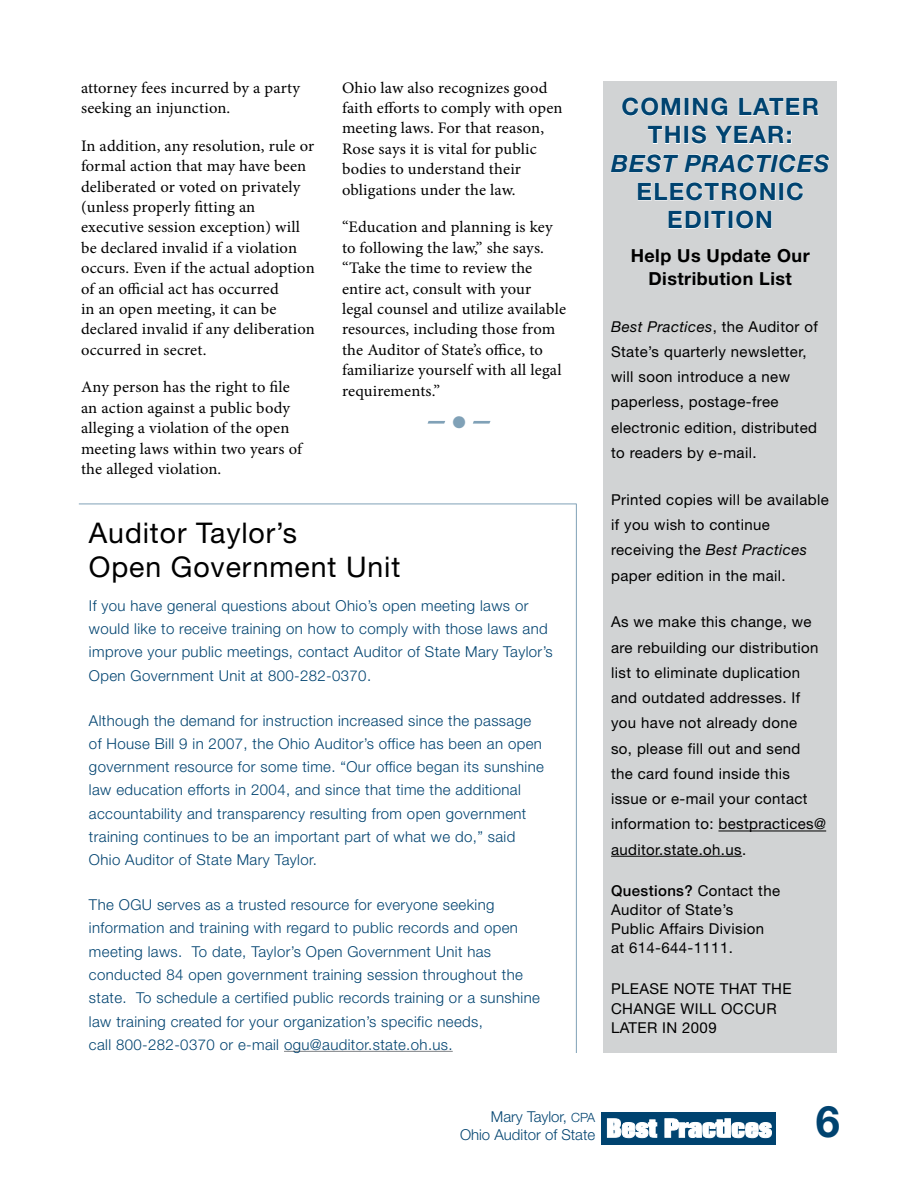
<style>
.page{position:relative;width:918px;height:1188px;background:#fff}
.page>*{position:absolute;margin:0;border:0;box-sizing:border-box;transform-origin:0 0}
.t1{font:48.6px "Minion Pro";color:#80a1b7;scale:1.5 1}
.t2{font:700 43.5px "Helvetica Neue";color:#004370}
.t3{font:28.5px/33.8px "Helvetica Neue";letter-spacing:.03em;color:#000}
.t4{font:700 24px/28.2px "Helvetica Neue";letter-spacing:.05em;color:#004370}
.t5{font:italic 700 24px "Helvetica Neue";letter-spacing:.03em;color:#004370}
.t6{font:700 18px/22.8px "Helvetica Neue";letter-spacing:.025em;color:#000;text-align:center}
.t7{font:16.05px/20.4px "Minion Pro";letter-spacing:.01em;color:#000}
.t8{font:300 15px/23.2px "Helvetica Neue";letter-spacing:.025em;color:#004370}
.t9{font:15px/25.2px "Helvetica Neue";letter-spacing:.025em;color:#000}
.t10{font:300 15px/18px "Helvetica Neue";color:#004370;text-align:right}
.s1{font-size:45px}
.s2{font-style:italic}
.s3{font-weight:500}
.s4{font-size:12.75px}
</style>
<div class="page">
<div style="left:601px;top:1112px;width:175px;height:32px;background:#004370"></div>
<svg style="left:607px;top:1119px;width:165px;height:19px"></svg>
<div style="left:603px;top:81px;width:234px;height:972px;background:#d1d3d4"></div>
<hr style="left:284px;top:1051px;width:169px;height:1px;background:#808285">
<hr style="left:79px;top:504px;width:497px;height:1px;background:#80a1b7">
<hr style="left:576px;top:504px;width:1px;height:549px;background:#80a1b7">
<hr style="left:718px;top:831px;width:108px;height:1px;background:#000">
<hr style="left:611px;top:856px;width:131px;height:1px;background:#000">
<svg style="left:622px;top:97px;width:59px;height:19px"></svg>
<div style="left:684px;top:98px;width:5px;height:18px;border:1px solid #fff"></div>
<svg style="left:692px;top:97px;width:36px;height:19px"></svg>
<svg style="left:739px;top:97px;width:80px;height:19px"></svg>
<svg style="left:610px;top:125px;width:220px;height:48px"></svg>
<svg style="left:637px;top:182px;width:139px;height:19px"></svg>
<div style="left:779px;top:182px;width:5px;height:18px;border:1px solid #fff"></div>
<svg style="left:786px;top:182px;width:18px;height:19px"></svg>
<svg style="left:668px;top:210px;width:34px;height:19px"></svg>
<div style="left:704px;top:211px;width:5px;height:18px;border:1px solid #fff"></div>
<svg style="left:711px;top:210px;width:15px;height:19px"></svg>
<div style="left:728px;top:211px;width:5px;height:18px;border:1px solid #fff"></div>
<svg style="left:736px;top:210px;width:36px;height:19px"></svg>
<p class="t7" style="left:81px;top:77px;width:221px">attorney fees incurred by a party seeking an injunction.</p>
<p class="t7" style="left:81px;top:136px;width:235px">In addition, any resolution, rule or formal action that may have been deliberated or voted on privately (unless properly fitting an executive session exception) will be declared invalid if a violation occurs. Even if the actual adoption of an official act has occurred<br>in an open meeting, it can be declared invalid if any deliberation occurred in secret.</p>
<p class="t7" style="left:81px;top:377px;width:222px">Any person has the right to file an action against a public body alleging a violation of the open meeting laws within two years of the alleged violation.</p>
<p class="t7" style="left:342px;top:77px;width:222px">Ohio law also recognizes good faith efforts to comply with open meeting laws. For that reason,<br>Rose says it is vital for public bodies to understand their obligations under the law.</p>
<p class="t7" style="left:342px;top:217px;width:226px">“Education and planning is key to following the law,” she says. “Take the time to review the entire act, consult with your legal counsel and utilize available resources, including those from the Auditor of State’s office, to familiarize yourself with all legal requirements.”</p>
<h1 class="t1" style="left:423px;top:385px;width:49px">-<span class="s1">•</span>-</h1>
<h3 class="t3" style="left:89px;top:516px;width:313px">Auditor Taylor’s<br>Open Government Unit</h3>
<p class="t8" style="left:89px;top:594px;width:465px">If you have general questions about Ohio’s open meeting laws or would like to receive training on how to comply with those laws and improve your public meetings, contact Auditor of State Mary Taylor’s Open Government Unit at 800-282-0370.</p>
<p class="t8" style="left:89px;top:708px;width:456px">Although the demand for instruction increased since the passage of House Bill 9 in 2007, the Ohio Auditor’s office has been an open government resource for some time. “Our office began its sunshine law education efforts in 2004, and since that time the additional accountability and transparency resulting from open government training continues to be an important part of what we do,” said Ohio Auditor of State Mary Taylor.</p>
<p class="t8" style="left:89px;top:893px;width:452px">The OGU serves as a trusted resource for everyone seeking information and training with regard to public records and open meeting laws. To date, Taylor’s Open Government Unit has conducted 84 open government training session throughout the state. To schedule a certified public records training or a sunshine law training created for your organization’s specific needs,<br>call 800-282-0370 or e-mail ogu@auditor.state.oh.us.</p>
<h3 class="t4" style="left:648px;top:92px;width:173px;text-indent:44px">NG LATER<br>THIS YEAR:</h3>
<h3 class="t5" style="left:611px;top:148px;width:217px">BEST PRACTICES</h3>
<h3 class="t4" style="left:667px;top:177px;width:124px;text-indent:-31px">ELECTRONIC<br>EDITIO</h3>
<h3 class="t4" style="left:621px;top:92px;width:36px">COMI</h3>
<h3 class="t4" style="left:755px;top:205px;width:19px">N</h3>
<p class="t6" style="left:631px;top:244px;width:180px">HELP US UPDATE OUR<br>DISTRIBUTION LIST</p>
<p class="t9" style="left:611px;top:313px;width:208px"><span class="s2">Best Practices</span>, the Auditor of<br>State’s quarterly newsletter, will soon introduce a new paperless, postage-free electronic edition, distributed to readers by e-mail.</p>
<p class="t9" style="left:611px;top:487px;width:219px">Printed copies will be available if you wish to continue receiving the <span class="s2">Best Practices </span>paper edition in the mail.</p>
<p class="t9" style="left:611px;top:609px;width:217px">As we make this change, we are rebuilding our distribution list to eliminate duplication and outdated addresses. If you have not already done<br>so, please fill out and send<br>the card found inside this issue or e-mail your contact information to: bestpractices@ auditor.state.oh.us.</p>
<p class="t9" style="left:611px;top:880px;width:171px;line-height:19.2px"><span class="s3">Questions?</span> Contact the<br>Auditor of State’s<br>Public Affairs Division at 614-644-1111.</p>
<p class="t9" style="left:611px;top:979px;width:182px;line-height:19.2px">PLEASE NOTE THAT THE<br>CHANGE WILL OCCUR<br>LATER IN 2009</p>
<p class="t10" style="left:460px;top:1107px;width:137px">Mary Taylor, <span class="s4">CPA<br></span>Ohio Auditor of State</p>
<h2 class="t2" style="left:816px;top:1094px;width:26px">6</h2>
</div>
